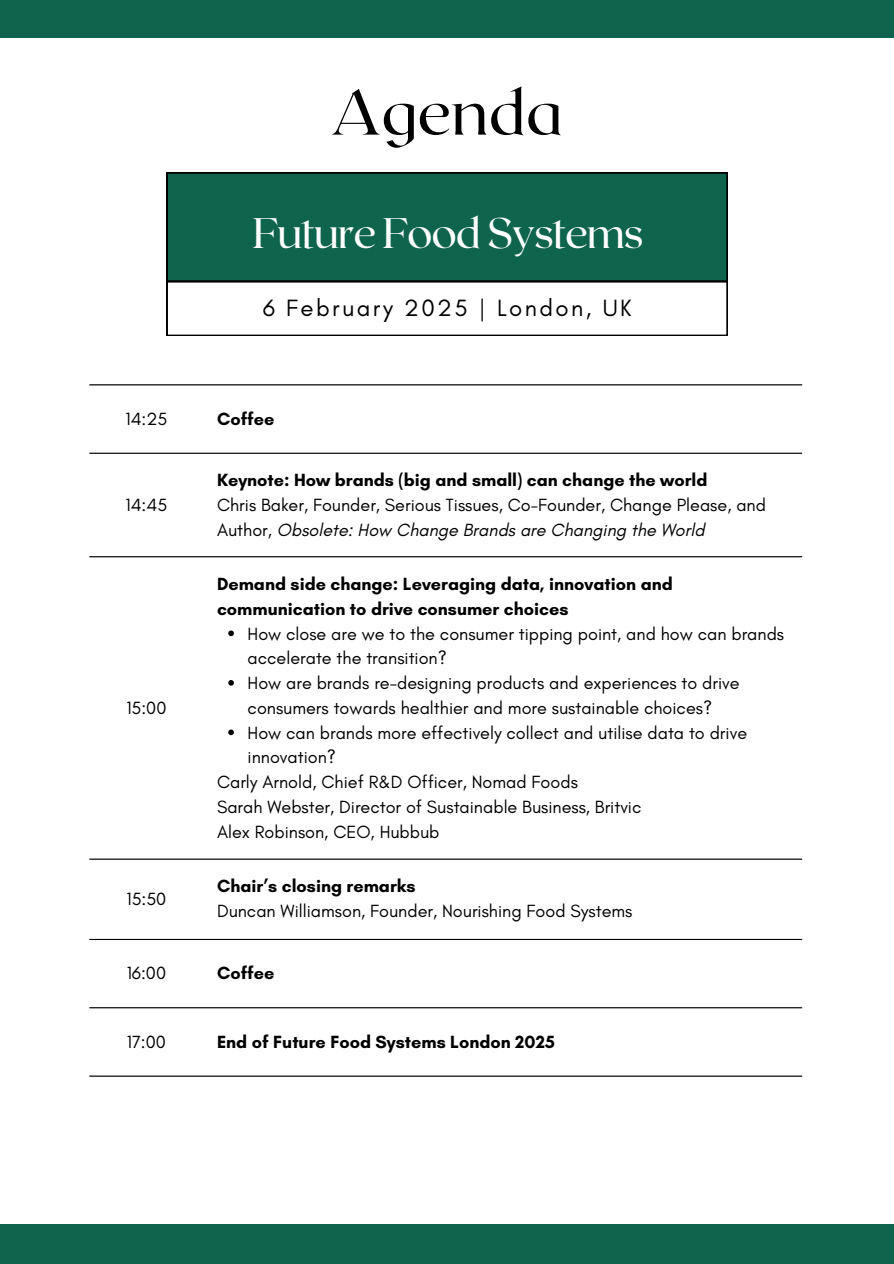
<style>
.page{position:relative;width:894px;height:1264px;background:#fff}
.page>*{position:absolute;margin:0;border:0;box-sizing:border-box;transform-origin:0 0}
.t1{font:63px "Roxborough CF";color:#000}
.t2{font:42.6px "Roxborough CF";letter-spacing:-.03em;color:#fff}
.t3{font:24px "Glacial Indifference";letter-spacing:.1em;color:#000}
.t4{font:18px/24.8px "Glacial Indifference";color:#000}
.t5{font:700 18px/24.8px "Glacial Indifference";color:#000}
.s1{font-style:italic}
</style>
<div class="page">
<svg style="left:228px;top:630px;width:6px;height:6px"></svg>
<svg style="left:228px;top:680px;width:6px;height:5px"></svg>
<svg style="left:228px;top:729px;width:6px;height:6px"></svg>
<hr style="left:89px;top:384px;width:712px;height:1px;background:#000">
<hr style="left:89px;top:452px;width:712px;height:2px;background:#000">
<hr style="left:89px;top:556px;width:712px;height:1px;background:#000">
<hr style="left:89px;top:858px;width:712px;height:1px;background:#000">
<hr style="left:89px;top:938px;width:712px;height:2px;background:#000">
<hr style="left:89px;top:1007px;width:712px;height:1px;background:#000">
<hr style="left:89px;top:1075px;width:712px;height:1px;background:#000">
<div style="left:167px;top:173px;width:560px;height:108px;background:#0f644d"></div>
<svg style="left:167px;top:281px;width:560px;height:54px"></svg>
<div style="left:0;top:0;width:893px;height:37px;background:#0f644d"></div>
<div style="left:0;top:1224px;width:893px;height:39px;background:#0f644d"></div>
<p class="t1" style="left:330px;top:72px;width:234px">Agenda</p>
<p class="t2" style="left:252px;top:205px;width:392px">Future Food Systems</p>
<p class="t3" style="left:262px;top:293px;width:370px">6 February 2025 | London, UK</p>
<h1 class="t4" style="left:125px;top:406px;width:43px">14:25</h1>
<h2 class="t5" style="left:217px;top:406px;width:59px">Coffee</h2>
<p class="t4" style="left:125px;top:492px;width:43px">14:45</p>
<p class="t4" style="left:126px;top:695px;width:41px">15:00</p>
<p class="t4" style="left:126px;top:886px;width:41px">15:50</p>
<p class="t5" style="left:217px;top:468px;width:492px">Keynote: How brands (big and small) can change the world</p>
<p class="t4" style="left:217px;top:492px;width:550px">Chris Baker, Founder, Serious Tissues, Co-Founder, Change Please, and<br>Author, <span class="s1">Obsolete: How Change Brands are Changing the World</span></p>
<p class="t5" style="left:217px;top:571px;width:457px">Demand side change: Leveraging data, innovation and communication to drive consumer choices</p>
<p class="t4" style="left:247px;top:621px;width:538px">How close are we to the consumer tipping point, and how can brands accelerate the transition?</p>
<p class="t4" style="left:247px;top:670px;width:493px">How are brands re-designing products and experiences to drive consumers towards healthier and more sustainable choices?</p>
<p class="t4" style="left:247px;top:720px;width:501px">How can brands more effectively collect and utilise data to drive innovation?</p>
<p class="t4" style="left:217px;top:769px;width:362px">Carly Arnold, Chief R&amp;D Officer, Nomad Foods</p>
<p class="t4" style="left:217px;top:794px;width:426px">Sarah Webster, Director of Sustainable Business, Britvic</p>
<p class="t4" style="left:217px;top:819px;width:224px">Alex Robinson, CEO, Hubbub</p>
<p class="t5" style="left:217px;top:873px;width:200px">Chair’s closing remarks</p>
<p class="t4" style="left:217px;top:898px;width:417px">Duncan Williamson, Founder, Nourishing Food Systems</p>
<p class="t4" style="left:127px;top:960px;width:41px">16:00</p>
<p class="t5" style="left:217px;top:960px;width:59px">Coffee</p>
<p class="t4" style="left:127px;top:1029px;width:40px">17:00</p>
<p class="t5" style="left:217px;top:1029px;width:339px">End of Future Food Systems London 2025</p>
</div>
